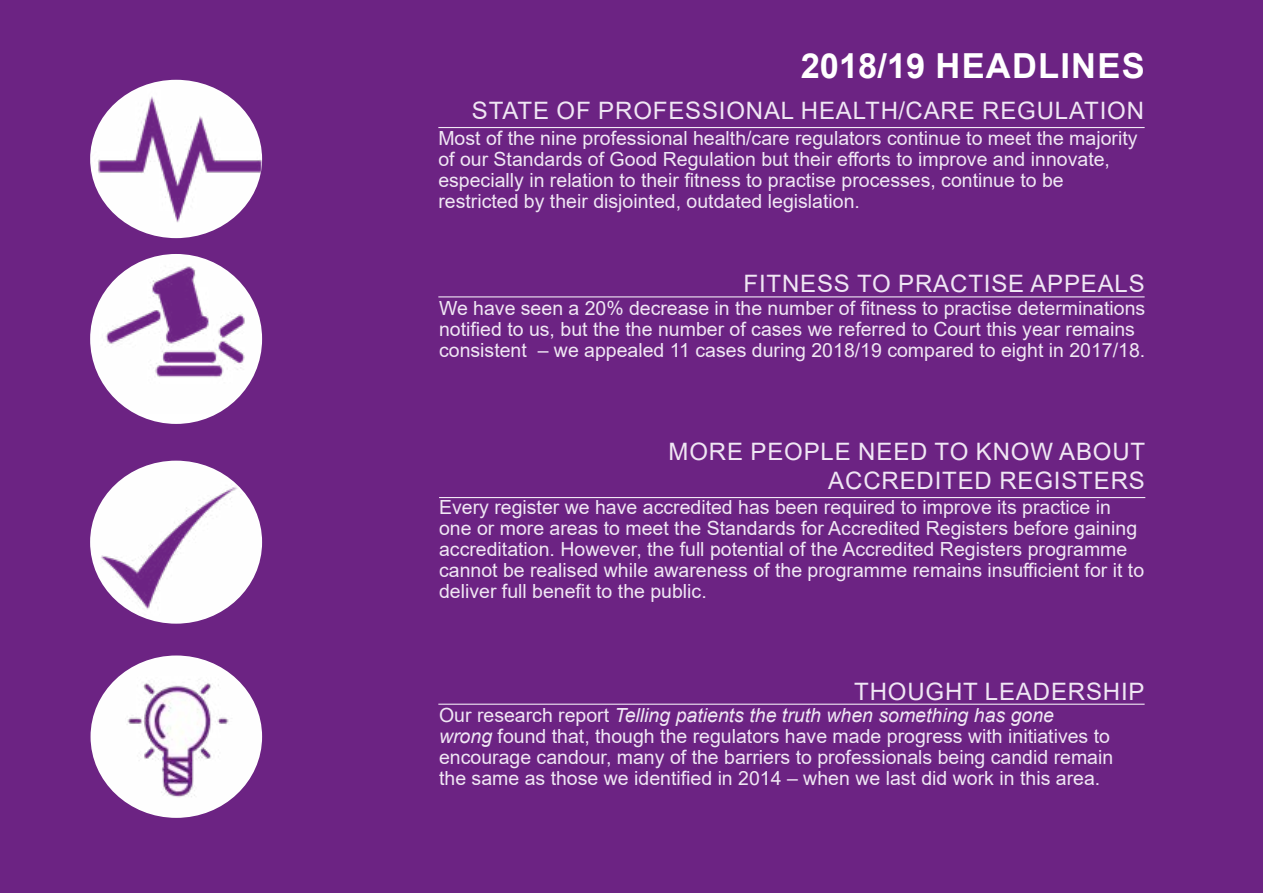
<style>
.page{position:relative;width:1263px;height:893px;background:#6c2383}
.page>*{position:absolute;margin:0;border:0;box-sizing:border-box;transform-origin:0 0}
.t1{font:700 34.5px "Arial";letter-spacing:.035em;color:#fff}
.t2{font:24px/28.8px "Arial";letter-spacing:.035em;color:#f0e7f4;text-align:right}
.t3{font:19.5px/21px "Arial";color:#f0e7f4}
.s1{font-style:italic}
</style>
<div class="page">
<img style="left:90px;top:80px;width:172px;height:158px">
<img style="left:90px;top:254px;width:172px;height:161px">
<img style="left:91px;top:655px;width:171px;height:163px">
<img style="left:90px;top:461px;width:172px;height:163px">
<hr style="left:438px;top:127px;width:706px;height:1px;background:#f0e7f4">
<hr style="left:438px;top:296px;width:706px;height:1px;background:#f0e7f4">
<hr style="left:439px;top:497px;width:706px;height:1px;background:#f0e7f4">
<hr style="left:438px;top:704px;width:706px;height:1px;background:#f0e7f4">
<p class="t1" style="left:801px;top:42px;width:345px">2018/19 HEADLINES</p>
<p class="t2" style="left:472px;top:96px;width:674px">STATE OF PROFESSIONAL HEALTH/CARE REGULATION</p>
<p class="t3" style="left:438px;top:127px;width:701px">Most of the nine professional health/care regulators continue to meet the majority of our Standards of Good Regulation but their efforts to improve and innovate, especially in relation to their fitness to practise processes, continue to be restricted by their disjointed, outdated legislation.</p>
<p class="t2" style="left:743px;top:269px;width:403px">FITNESS TO PRACTISE APPEALS</p>
<p class="t3" style="left:439px;top:298px;width:708px">We have seen a 20% decrease in the number of fitness to practise determinations notified to us, but the the number of cases we referred to Court this year remains consistent – we appealed 11 cases during 2018/19 compared to eight in 2017/18.</p>
<p class="t2" style="left:668px;top:437px;width:478px">MORE PEOPLE NEED TO KNOW ABOUT<br>ACCREDITED REGISTERS</p>
<p class="t3" style="left:439px;top:497px;width:707px">Every register we have accredited has been required to improve its practice in one or more areas to meet the Standards for Accredited Registers before gaining accreditation. However, the full potential of the Accredited Registers programme cannot be realised while awareness of the programme remains insufficient for it to deliver full benefit to the public.</p>
<p class="t2" style="left:854px;top:677px;width:292px">THOUGHT LEADERSHIP</p>
<p class="t3" style="left:439px;top:705px;width:676px">Our research report <span class="s1">Telling patients the truth when something has gone<br>wrong</span> found that, though the regulators have made progress with initiatives to encourage candour, many of the barriers to professionals being candid remain the same as those we identified in 2014 – when we last did work in this area.</p>
</div>
